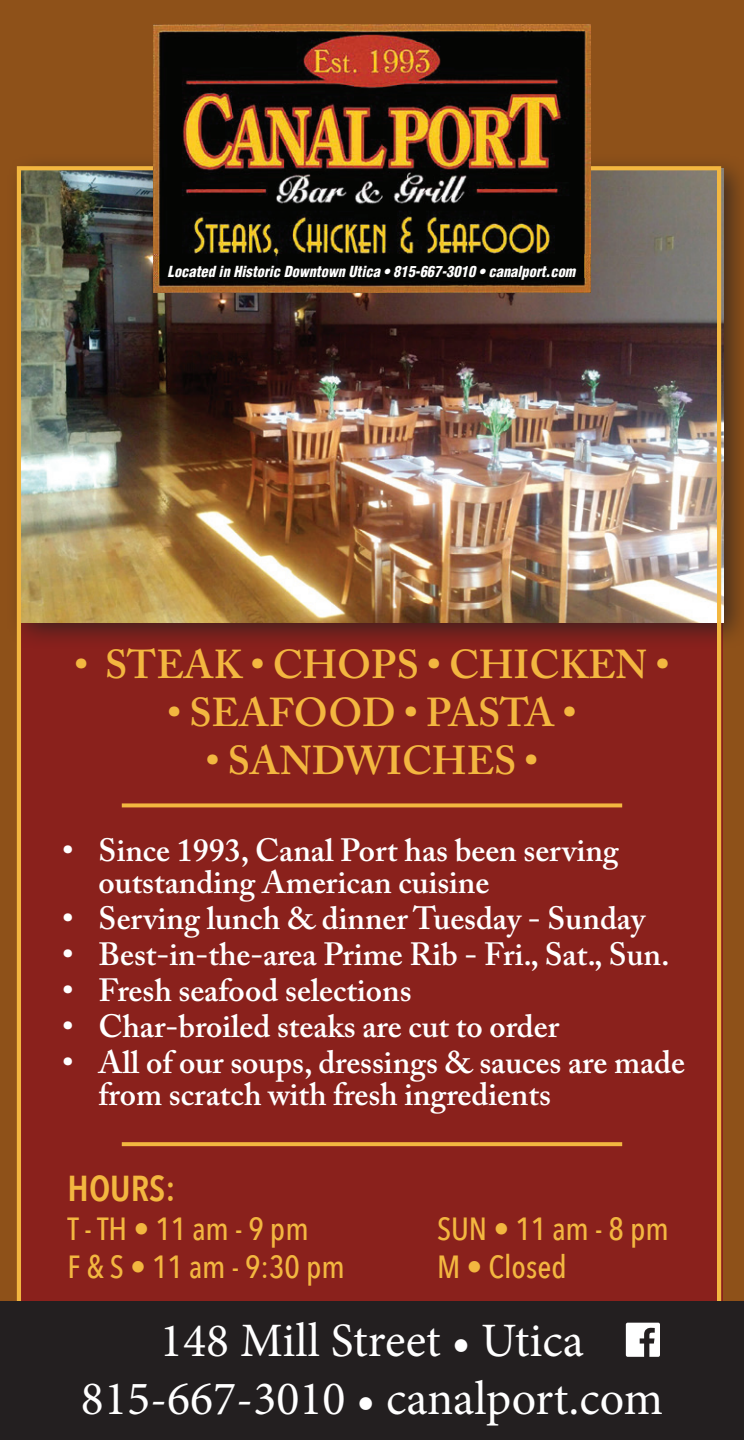
<style>
.page{position:relative;width:744px;height:1440px;background:#8e5119}
.page>*{position:absolute;margin:0;border:0;box-sizing:border-box;transform-origin:0 0}
.t1{font:48px/57.6px "Minion Pro";color:#fff;text-align:center}
.t2{font:600 40px "Adobe Caslon Pro";color:#f3b740}
.t3{font:600 36px "Avenir Next Condensed";color:#f3b740}
.t4{font:600 32px/32px "Adobe Caslon Pro";color:#fff}
.t5{font:500 32px/38.4px "Avenir Next Condensed";color:#f3b740}
.t6{font:italic 900 condensed 14.8px "Helvetica";color:#fff}
</style>
<div class="page">
<div style="left:21px;top:582px;width:702px;height:719px;background:#8a211c"></div>
<div style="left:6px;top:153px;width:738px;height:498px;background:#231f20;opacity:.75"></div>
<img style="left:22px;top:168px;width:701px;height:454px">
<div style="left:0;top:1301px;width:744px;height:139px;background:#231f20"></div>
<img style="left:154px;top:24px;width:436px;height:231px">
<img style="left:154px;top:278px;width:436px;height:15px">
<div style="left:154px;top:255px;width:436px;height:23px;background:#040503"></div>
<div style="left:569px;top:198px;width:13px;height:64px;background:#040503"></div>
<svg style="left:626px;top:1323px;width:34px;height:34px"></svg>
<svg style="left:122px;top:803px;width:500px;height:4px;background:#e7a63c"></svg>
<svg style="left:122px;top:1142px;width:500px;height:4px;background:#eeb03e"></svg>
<p class="t6" style="left:168px;top:262px;width:409px">Located in Historic Downtown Utica • 815-667-3010 • canalport.com</p>
<p class="t2" style="left:75px;top:641px;width:596px">• STEAK • CHOPS • CHICKEN •</p>
<p class="t2" style="left:168px;top:689px;width:410px">• SEAFOOD • PASTA •</p>
<p class="t2" style="left:206px;top:737px;width:334px">• SANDWICHES •</p>
<p class="t4" style="left:99px;top:834px;width:522px;text-indent:-36px">• Since 1993, Canal Port has been serving outstanding American cuisine</p>
<p class="t4" style="left:63px;top:902px;width:584px">• Serving lunch &amp; dinner Tuesday - Sunday</p>
<p class="t4" style="left:63px;top:938px;width:609px">• Best-in-the-area Prime Rib - Fri., Sat., Sun.</p>
<p class="t4" style="left:63px;top:974px;width:351px">• Fresh seafood selections</p>
<p class="t4" style="left:63px;top:1010px;width:498px">• Char-broiled steaks are cut to order</p>
<p class="t4" style="left:99px;top:1046px;width:588px;text-indent:-36px">• All of our soups, dressings &amp; sauces are made from scratch with fresh ingredients</p>
<p class="t3" style="left:68px;top:1158px;width:109px">HOURS:</p>
<p class="t5" style="left:68px;top:1209px;width:279px">T - TH • 11 am - 9 pm<br>F &amp; S • 11 am - 9:30 pm</p>
<p class="t5" style="left:437px;top:1209px;width:233px">SUN • 11 am - 8 pm<br>M • Closed</p>
<h1 class="t1" style="left:81px;top:1313px;width:584px">148 Mill Street • Utica<br>815-667-3010 • canalport.com</h1>
</div>
